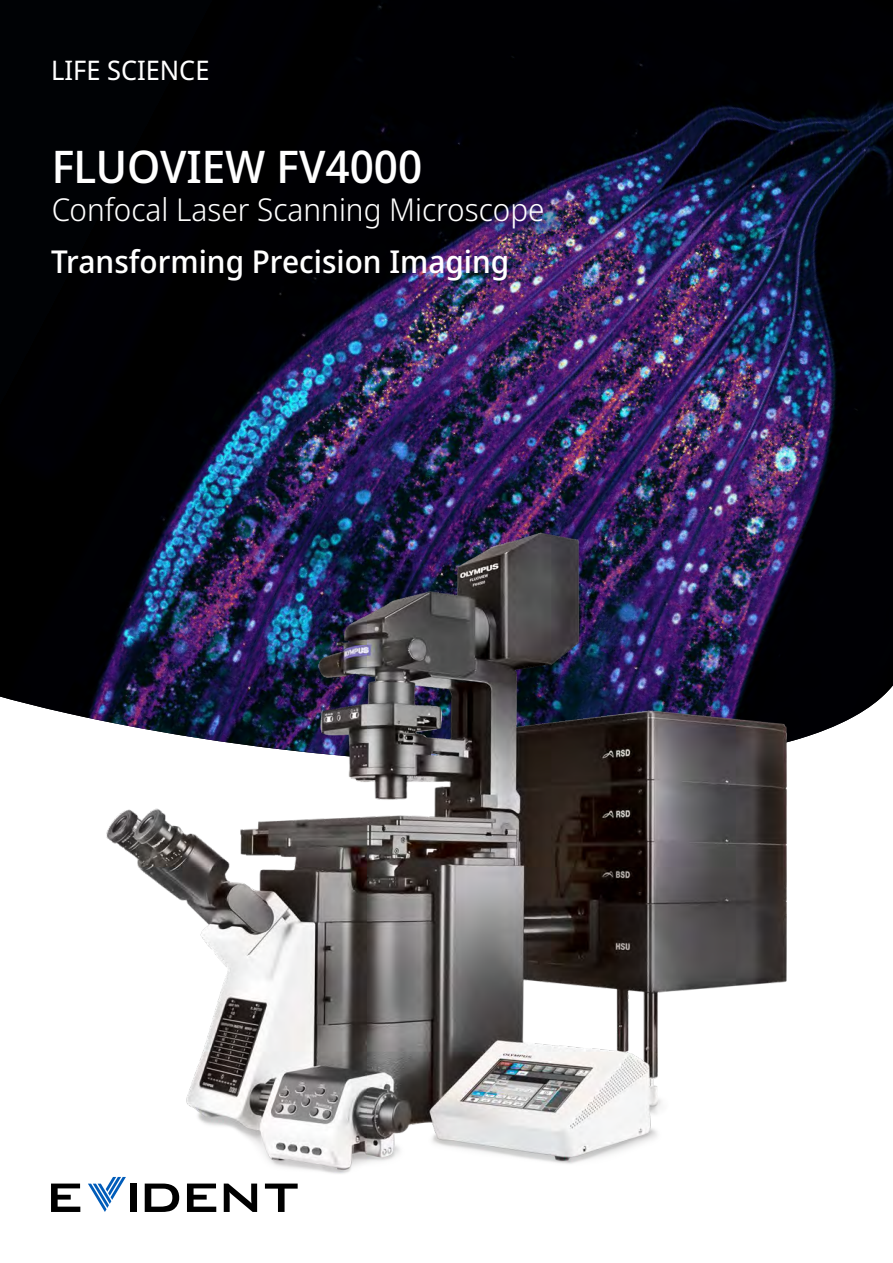
<style>
.page{position:relative;width:893px;height:1263px;background:#fff}
.page>*{position:absolute;margin:0;border:0;box-sizing:border-box;transform-origin:0 0}
.t1{font:500 45px "Noto Sans Display";color:#fff}
.t2{font:300 31.5px "Noto Sans Display";color:#fff}
.Cover_Title_1{font:500 31.5px "Noto Sans Display";color:#fff}
.Cover_Title_1-2{font:27px "Noto Sans Display";color:#fff}
</style>
<div class="page">
<img style="left:0;top:0;width:893px;height:499px">
<img style="left:480px;top:192px;width:87px;height:42px">
<img style="left:0;top:499px;width:893px;height:713px">
<svg style="left:51px;top:1183px;width:29px;height:29px"></svg>
<div style="left:130px;top:1183px;width:7px;height:29px;background:#000"></div>
<svg style="left:145px;top:1183px;width:34px;height:29px"></svg>
<svg style="left:187px;top:1183px;width:29px;height:29px"></svg>
<svg style="left:224px;top:1183px;width:33px;height:29px"></svg>
<svg style="left:265px;top:1183px;width:33px;height:29px"></svg>
<svg style="left:88px;top:1177px;width:38px;height:35px"></svg>
<p class="Cover_Title_1-2" style="left:51px;top:51px;width:160px">LIFE SCIENCE</p>
<h1 class="t1" style="left:51px;top:135px;width:373px">FLUOVIEW FV4000</h1>
<p class="t2" style="left:51px;top:187px;width:495px">Confocal Laser Scanning Microscope</p>
<p class="Cover_Title_1" style="left:51px;top:239px;width:460px">Transforming Precision Imaging</p>
</div>
